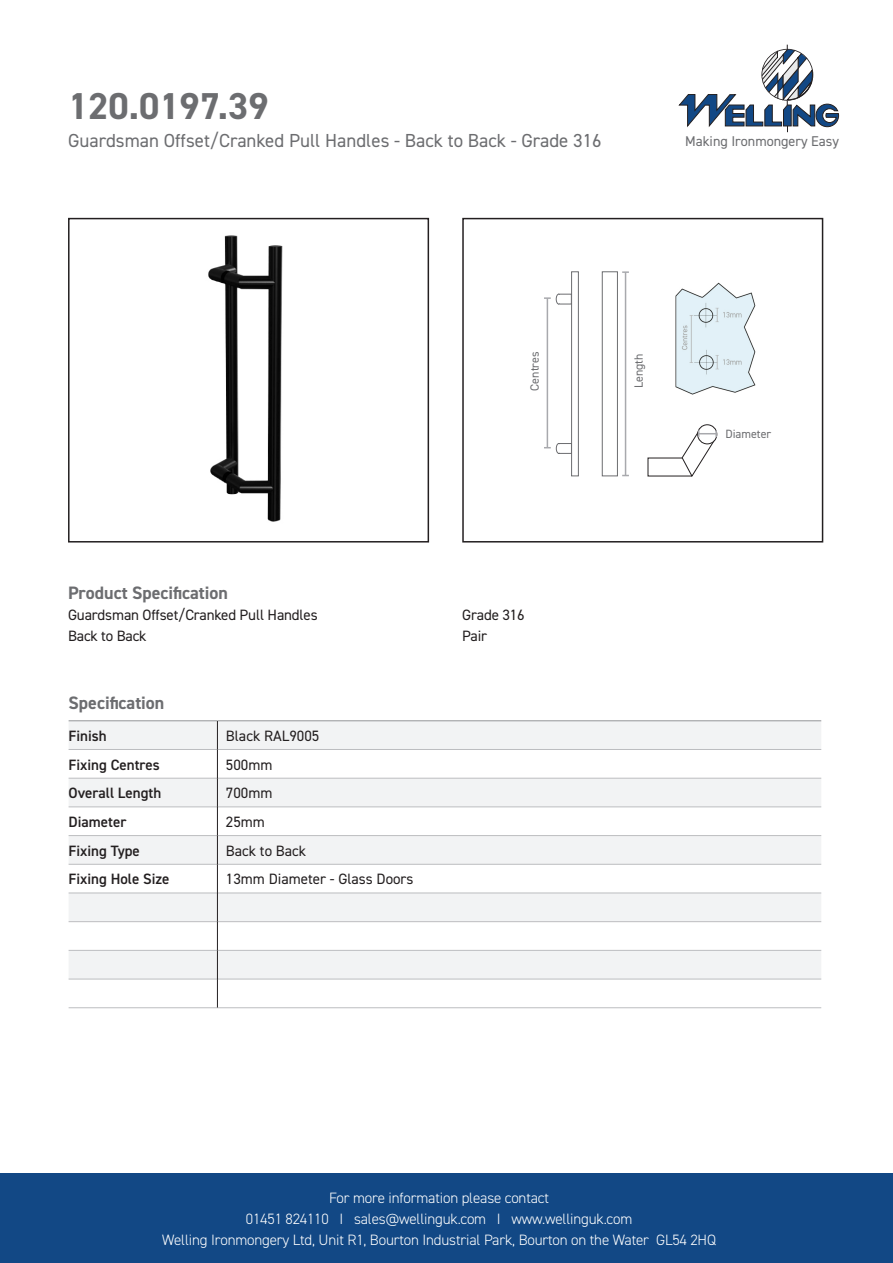
<style>
.page{position:relative;width:893px;height:1263px;background:#fff}
.page>*{position:absolute;margin:0;border:0;box-sizing:border-box;transform-origin:0 0}
.t1{font:700 37.5px "DIN2014";color:#6c6d70}
.t2{font:18.9px "DIN2014";color:#6c6d70}
.t3{font:700 18px "DIN2014";color:#6c6d70}
.t4{font:300 15px/21px "DIN2014";letter-spacing:-.01em;color:#fff;text-align:center}
.t5{font:15px "DIN2014";color:#231f20}
.t6{font:600 15px "DIN2014";color:#231f20}
.t7{font:14.1px "DIN2014";color:#6c6d70}
.t8{font:12px "DIN2014";color:#6c6d70}
</style>
<div class="page">
<div style="left:0;top:1174px;width:893px;height:89px;background:#124885"></div>
<svg style="left:678px;top:45px;width:161px;height:87px"></svg>
<div style="left:68px;top:218px;width:361px;height:324px;border:2px solid #231f20"></div>
<div style="left:462px;top:218px;width:361px;height:324px;border:2px solid #231f20"></div>
<svg style="left:69px;top:721px;width:752px;height:258px;fill:#f2f3f4"></svg>
<hr style="left:69px;top:720px;width:148px;height:1px;background:#939598">
<hr style="left:217px;top:720px;width:604px;height:1px;background:#939598">
<hr style="left:69px;top:749px;width:148px;height:1px;background:#bcbdc0">
<hr style="left:218px;top:749px;width:603px;height:1px;background:#bcbdc0">
<hr style="left:69px;top:778px;width:148px;height:1px;background:#bcbdc0">
<hr style="left:218px;top:778px;width:603px;height:1px;background:#bcbdc0">
<hr style="left:69px;top:807px;width:148px;height:1px;background:#bcbdc0">
<hr style="left:218px;top:807px;width:603px;height:1px;background:#bcbdc0">
<hr style="left:69px;top:835px;width:148px;height:1px;background:#bcbdc0">
<hr style="left:218px;top:835px;width:603px;height:1px;background:#bcbdc0">
<hr style="left:69px;top:864px;width:148px;height:1px;background:#bcbdc0">
<hr style="left:218px;top:864px;width:603px;height:1px;background:#bcbdc0">
<hr style="left:69px;top:893px;width:148px;height:1px;background:#bcbdc0">
<hr style="left:218px;top:893px;width:603px;height:1px;background:#bcbdc0">
<hr style="left:69px;top:921px;width:148px;height:1px;background:#bcbdc0">
<hr style="left:218px;top:921px;width:603px;height:1px;background:#bcbdc0">
<hr style="left:69px;top:950px;width:148px;height:1px;background:#bcbdc0">
<hr style="left:218px;top:950px;width:603px;height:1px;background:#bcbdc0">
<hr style="left:69px;top:979px;width:148px;height:1px;background:#bcbdc0">
<hr style="left:218px;top:979px;width:603px;height:1px;background:#bcbdc0">
<hr style="left:69px;top:1007px;width:148px;height:1px;background:#bcbdc0">
<hr style="left:217px;top:1007px;width:604px;height:1px;background:#bcbdc0">
<svg style="left:217px;top:721px;width:1px;height:286px"></svg>
<hr style="left:547px;top:298px;width:1px;height:150px;background:#a8a9ad">
<img style="left:208px;top:235px;width:75px;height:287px">
<div style="left:602px;top:271px;width:16px;height:205px;border:1px solid #6c6d70"></div>
<div style="left:571px;top:271px;width:8px;height:205px;border:1px solid #6c6d70"></div>
<svg style="left:544px;top:293px;width:28px;height:12px"></svg>
<svg style="left:544px;top:443px;width:28px;height:11px"></svg>
<hr style="left:625px;top:272px;width:1px;height:203px;background:#a8a9ad">
<svg style="left:622px;top:271px;width:7px;height:2px"></svg>
<div style="left:697px;top:425px;width:20px;height:19px;border:1px solid #231f20;border-radius:50%"></div>
<svg style="left:648px;top:429px;width:69px;height:48px"></svg>
<img style="left:675px;top:282px;width:81px;height:113px">
<p class="t1" style="left:68px;top:81px;width:202px">120.0197.39</p>
<p class="t2" style="left:68px;top:128px;width:535px">Guardsman Offset/Cranked Pull Handles - Back to Back - Grade 316</p>
<p class="t7" style="left:685px;top:132px;width:155px">Making Ironmongery Easy</p>
<p class="t8" style="left:527px;top:390px;width:41px;rotate:-90deg">Centres</p>
<p class="t8" style="left:631px;top:388px;width:36px;rotate:-90deg">Length</p>
<p class="t3" style="left:68px;top:581px;width:161px">Product Specification</p>
<p class="t5" style="left:68px;top:605px;width:251px">Guardsman Offset/Cranked Pull Handles</p>
<p class="t5" style="left:68px;top:626px;width:80px">Back to Back</p>
<p class="t3" style="left:69px;top:691px;width:97px">Specification</p>
<p class="t6" style="left:69px;top:726px;width:40px">Finish</p>
<p class="t5" style="left:226px;top:726px;width:95px">Black RAL9005</p>
<p class="t6" style="left:69px;top:754px;width:93px">Fixing Centres</p>
<p class="t5" style="left:226px;top:755px;width:48px">500mm</p>
<p class="t6" style="left:69px;top:783px;width:94px">Overall Length</p>
<p class="t5" style="left:226px;top:784px;width:48px">700mm</p>
<p class="t6" style="left:69px;top:812px;width:59px">Diameter</p>
<p class="t5" style="left:226px;top:812px;width:41px">25mm</p>
<p class="t6" style="left:69px;top:841px;width:73px">Fixing Type</p>
<p class="t5" style="left:226px;top:841px;width:82px">Back to Back</p>
<p class="t6" style="left:69px;top:869px;width:102px">Fixing Hole Size</p>
<p class="t5" style="left:226px;top:870px;width:189px">13mm Diameter - Glass Doors</p>
<p class="t5" style="left:462px;top:605px;width:64px">Grade 316</p>
<p class="t5" style="left:462px;top:626px;width:26px">Pair</p>
<p class="t8" style="left:725px;top:427px;width:47px">Diameter</p>
<p class="t4" style="left:162px;top:1187px;width:555px">For more information please contact<br>01451 824110 I sales@wellinguk.com I www.wellinguk.com<br>Welling Ironmongery Ltd, Unit R1, Bourton Industrial Park, Bourton on the Water GL54 2HQ</p>
</div>
